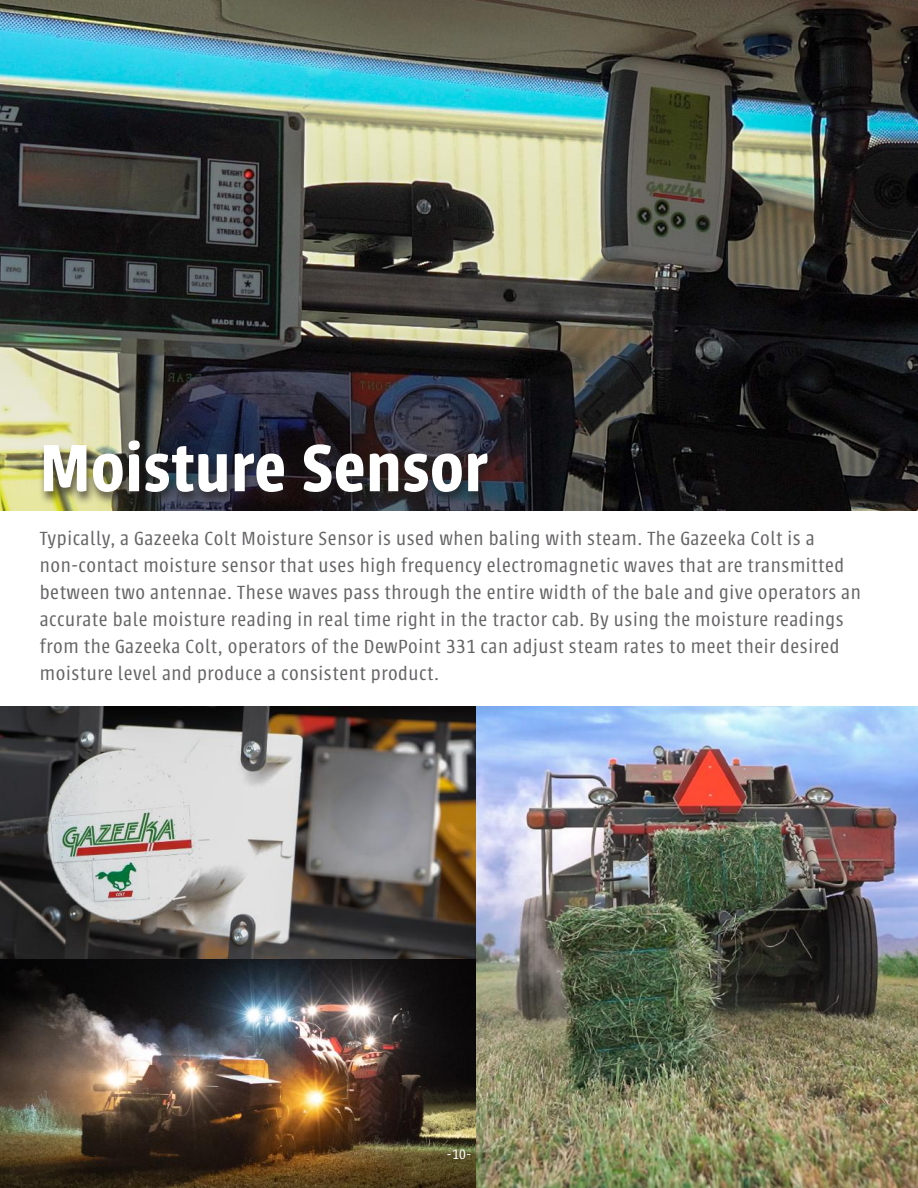
<style>
.page{position:relative;width:918px;height:1188px;background:#fff}
.page>*{position:absolute;margin:0;border:0;box-sizing:border-box;transform-origin:0 0}
.t1{font:600 73.5px "Urbana";letter-spacing:.01em;color:#fff}
.t2{font:300 21px/27px "Urbana";letter-spacing:.03em;color:#656365}
.t3{font:300 15px "Urbana";color:#fff}
</style>
<div class="page">
<img style="left:0;top:706px;width:918px;height:482px">
<img style="left:0;top:0;width:918px;height:510px">
<div style="left:38px;top:439px;width:460px;height:67px;background:#241f1f;opacity:.75"></div>
<h1 class="t1" style="left:40px;top:427px;width:449px">Moisture Sensor</h1>
<p class="t2" style="left:40px;top:525px;width:823px">Typically, a Gazeeka Colt Moisture Sensor is used when baling with steam. The Gazeeka Colt is a non-contact moisture sensor that uses high frequency electromagnetic waves that are transmitted between two antennae. These waves pass through the entire width of the bale and give operators an accurate bale moisture reading in real time right in the tractor cab. By using the moisture readings from the Gazeeka Colt, operators of the DewPoint 331 can adjust steam rates to meet their desired moisture level and produce a consistent product.</p>
<p class="t3" style="left:447px;top:1146px;width:26px">-10-</p>
</div>
